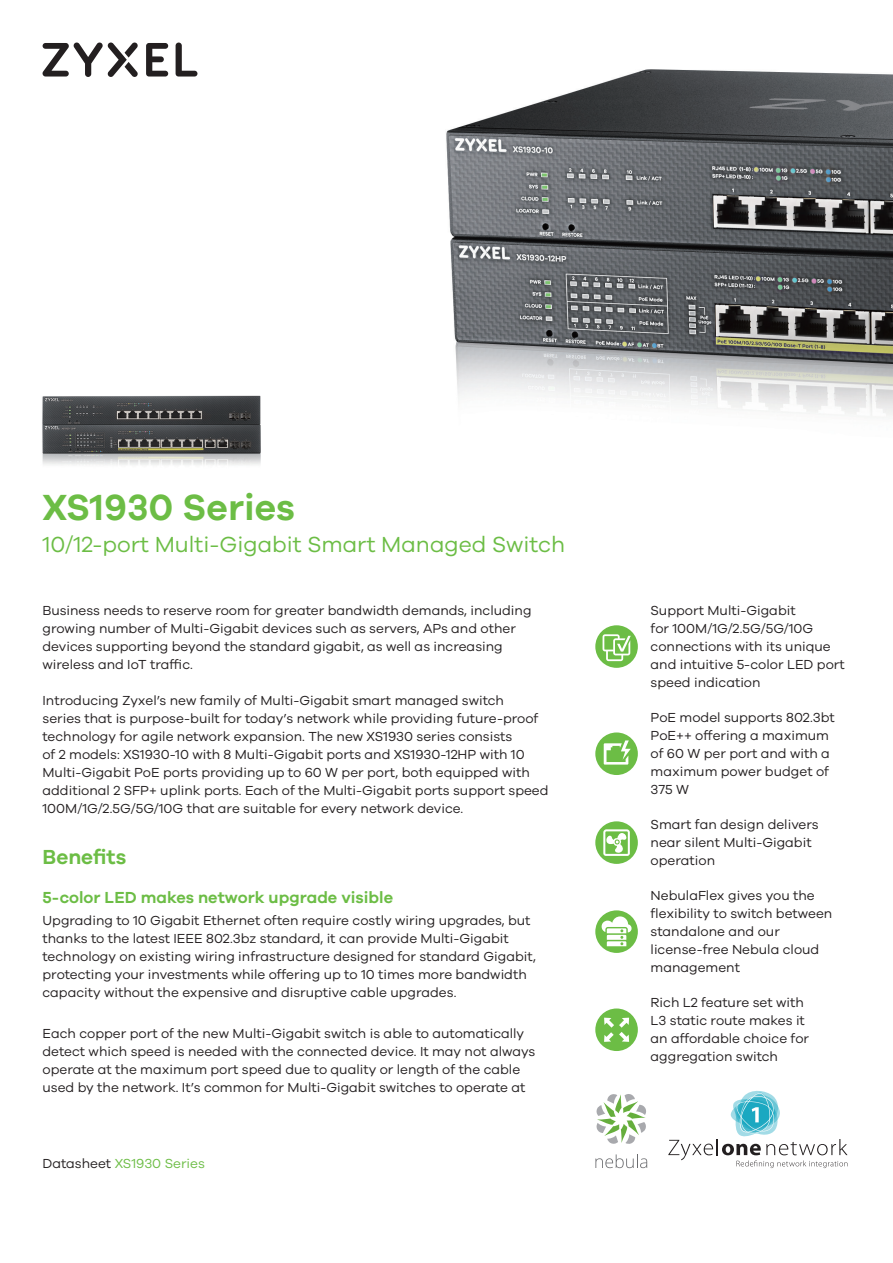
<style>
.page{position:relative;width:893px;height:1263px;background:#fff}
.page>*{position:absolute;margin:0;border:0;box-sizing:border-box;transform-origin:0 0}
.t1{font:600 37.5px "Galano Grotesque";color:#6cbd45}
.t2{font:22.5px "Galano Grotesque";color:#6cbd45}
.t3{font:600 21px "Galano Grotesque";color:#6cbd45}
.t4{font:600 16.5px "Galano Grotesque";color:#6cbd45}
.brand_2_0_intro_bene{font:13.5px/18px "Galano Grotesque";color:#231f20}
.brand_2_0_features{font:13.5px/18px "Galano Grotesque";color:#231f20}
.t5{font:13.5px "Galano Grotesque";color:#6cbd45}
.s1{color:#231f20}
</style>
<div class="page">
<svg style="left:176px;top:43px;width:21px;height:34px"></svg>
<svg style="left:146px;top:43px;width:22px;height:34px"></svg>
<svg style="left:42px;top:42px;width:96px;height:35px"></svg>
<img style="left:446px;top:69px;width:447px;height:347px">
<img style="left:42px;top:395px;width:219px;height:70px">
<svg style="left:668px;top:1091px;width:179px;height:77px"></svg>
<svg style="left:595px;top:1154px;width:52px;height:14px"></svg>
<svg style="left:596px;top:1094px;width:50px;height:50px"></svg>
<svg style="left:595px;top:910px;width:43px;height:43px"></svg>
<svg style="left:602px;top:916px;width:30px;height:30px"></svg>
<div style="left:595px;top:821px;width:43px;height:43px;background:#6cbd45;border-radius:50%"></div>
<svg style="left:603px;top:829px;width:27px;height:27px"></svg>
<div style="left:595px;top:625px;width:43px;height:43px;background:#6cbd45;border-radius:50%"></div>
<svg style="left:602px;top:634px;width:29px;height:27px"></svg>
<div style="left:595px;top:732px;width:43px;height:43px;background:#6cbd45;border-radius:50%"></div>
<svg style="left:604px;top:740px;width:27px;height:24px"></svg>
<div style="left:595px;top:1008px;width:43px;height:43px;background:#6cbd45;border-radius:50%"></div>
<svg style="left:604px;top:1018px;width:25px;height:24px"></svg>
<p class="t1" style="left:43px;top:485px;width:254px">XS1930 Series</p>
<p class="t2" style="left:43px;top:531px;width:524px">10/12-port Multi-Gigabit Smart Managed Switch</p>
<p class="brand_2_0_intro_bene" style="left:43px;top:601px;width:491px">Business needs to reserve room for greater bandwidth demands, including growing number of Multi-Gigabit devices such as servers, APs and other devices supporting beyond the standard gigabit, as well as increasing wireless and IoT traffic.</p>
<p class="brand_2_0_intro_bene" style="left:43px;top:691px;width:508px">Introducing Zyxel’s new family of Multi-Gigabit smart managed switch<br>series that is purpose-built for today’s network while providing future-proof technology for agile network expansion. The new XS1930 series consists<br>of 2 models: XS1930-10 with 8 Multi-Gigabit ports and XS1930-12HP with 10<br>Multi-Gigabit PoE ports providing up to 60 W per port, both equipped with additional 2 SFP+ uplink ports. Each of the Multi-Gigabit ports support speed 100M/1G/2.5G/5G/10G that are suitable for every network device.</p>
<p class="t3" style="left:43px;top:844px;width:85px">Benefits</p>
<p class="t4" style="left:43px;top:887px;width:352px">5-color LED makes network upgrade visible</p>
<p class="brand_2_0_intro_bene" style="left:43px;top:911px;width:495px">Upgrading to 10 Gigabit Ethernet often require costly wiring upgrades, but thanks to the latest IEEE 802.3bz standard, it can provide Multi-Gigabit technology on existing wiring infrastructure designed for standard Gigabit, protecting your investments while offering up to 10 times more bandwidth capacity without the expensive and disruptive cable upgrades.</p>
<p class="brand_2_0_intro_bene" style="left:43px;top:1024px;width:494px">Each copper port of the new Multi-Gigabit switch is able to automatically detect which speed is needed with the connected device. It may not always operate at the maximum port speed due to quality or length of the cable used by the network. It’s common for Multi-Gigabit switches to operate at</p>
<p class="t5" style="left:43px;top:1155px;width:164px"><span class="s1">Datasheet</span> XS1930 Series</p>
<p class="brand_2_0_features" style="left:651px;top:601px;width:196px">Support Multi-Gigabit<br>for 100M/1G/2.5G/5G/10G connections with its unique and intuitive 5-color LED port speed indication</p>
<p class="brand_2_0_features" style="left:651px;top:708px;width:186px">PoE model supports 802.3bt<br>PoE++ offering a maximum of 60 W per port and with a maximum power budget of<br>375 W</p>
<p class="brand_2_0_features" style="left:651px;top:815px;width:170px">Smart fan design delivers near silent Multi-Gigabit operation</p>
<p class="brand_2_0_features" style="left:651px;top:886px;width:183px">NebulaFlex gives you the flexibility to switch between standalone and our license-free Nebula cloud management</p>
<p class="brand_2_0_features" style="left:651px;top:993px;width:160px">Rich L2 feature set with<br>L3 static route makes it an affordable choice for aggregation switch</p>
</div>
